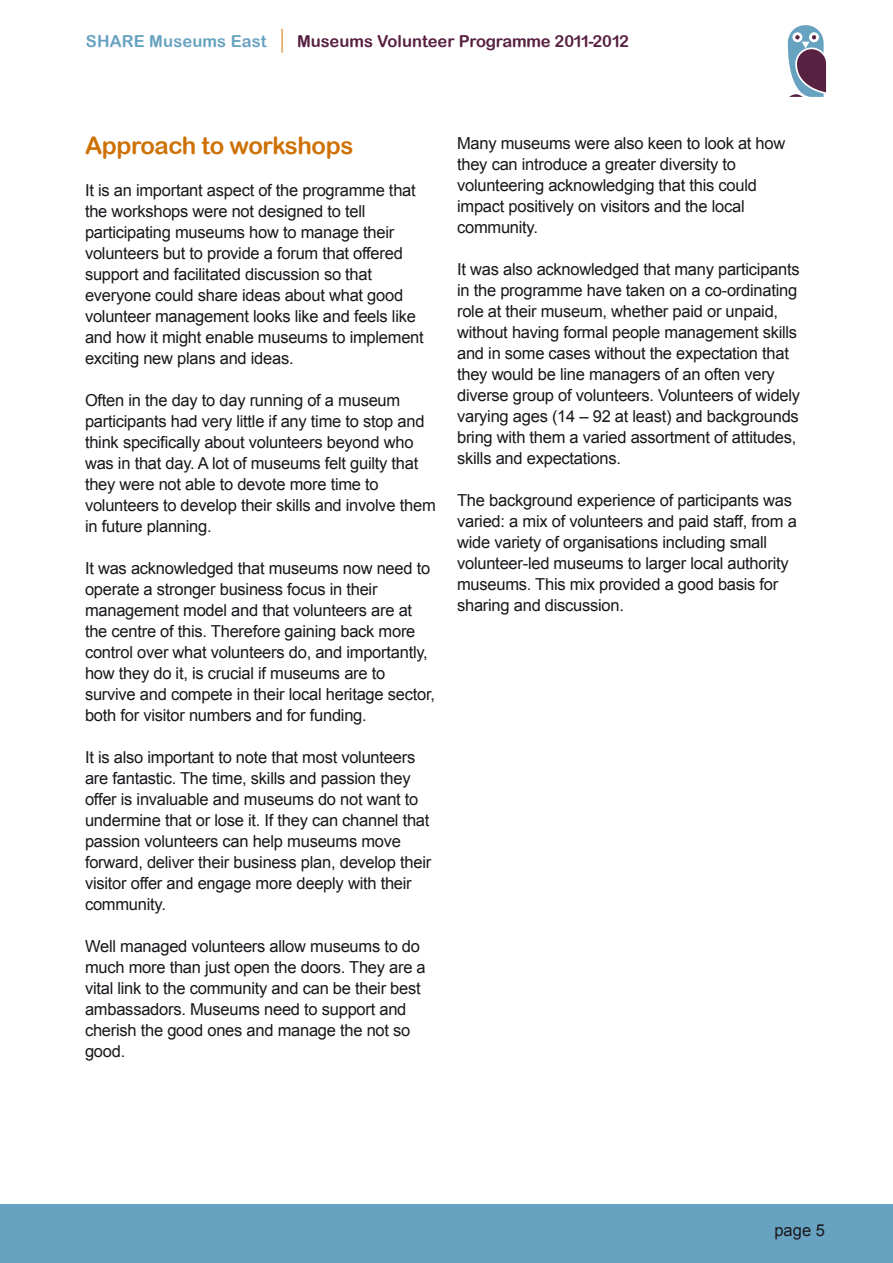
<style>
.page{position:relative;width:893px;height:1263px;background:#fff}
.page>*{position:absolute;margin:0;border:0;box-sizing:border-box;transform-origin:0 0}
.t1{font:24px "Arial Rounded MT Bold";letter-spacing:-.015em;color:#ce7104}
.t2{font:16.5px/21px "Arial";letter-spacing:-.015em;color:#1a171c}
.t3{font:16.5px "Arial Rounded MT Bold";color:#582041}
.t4{font:16.5px "Arial Rounded MT Bold";letter-spacing:.01em;color:#67a2c0}
</style>
<div class="page">
<div style="left:0;top:1204px;width:893px;height:59px;background:#67a2c0"></div>
<svg style="left:282px;top:29px;width:1px;height:24px"></svg>
<svg style="left:787px;top:25px;width:40px;height:72px"></svg>
<p class="t4" style="left:86px;top:32px;width:182px">SHARE Museums East</p>
<p class="t3" style="left:297px;top:32px;width:333px">Museums Volunteer Programme 2011-2012</p>
<h1 class="t1" style="left:85px;top:131px;width:270px">Approach to workshops</h1>
<p class="t2" style="left:85px;top:180px;width:340px">It is an important aspect of the programme that the workshops were not designed to tell participating museums how to manage their volunteers but to provide a forum that offered support and facilitated discussion so that everyone could share ideas about what good volunteer management looks like and feels like and how it might enable museums to implement exciting new plans and ideas.</p>
<p class="t2" style="left:85px;top:390px;width:352px">Often in the day to day running of a museum participants had very little if any time to stop and think specifically about volunteers beyond who was in that day. A lot of museums felt guilty that they were not able to devote more time to volunteers to develop their skills and involve them in future planning.</p>
<p class="t2" style="left:85px;top:558px;width:351px">It was acknowledged that museums now need to operate a stronger business focus in their management model and that volunteers are at the centre of this. Therefore gaining back more control over what volunteers do, and importantly, how they do it, is crucial if museums are to survive and compete in their local heritage sector, both for visitor numbers and for funding.</p>
<p class="t2" style="left:85px;top:747px;width:348px">It is also important to note that most volunteers are fantastic. The time, skills and passion they offer is invaluable and museums do not want to undermine that or lose it. If they can channel that passion volunteers can help museums move forward, deliver their business plan, develop their visitor offer and engage more deeply with their community.</p>
<p class="t2" style="left:85px;top:936px;width:342px">Well managed volunteers allow museums to do much more than just open the doors. They are a vital link to the community and can be their best ambassadors. Museums need to support and cherish the good ones and manage the not so good.</p>
<p class="t2" style="left:457px;top:133px;width:330px">Many museums were also keen to look at how they can introduce a greater diversity to volunteering acknowledging that this could impact positively on visitors and the local community.</p>
<p class="t2" style="left:457px;top:259px;width:345px">It was also acknowledged that many participants in the programme have taken on a co-ordinating role at their museum, whether paid or unpaid, without having formal people management skills and in some cases without the expectation that they would be line managers of an often very diverse group of volunteers. Volunteers of widely varying ages (14 – 92 at least) and backgrounds bring with them a varied assortment of attitudes, skills and expectations.</p>
<p class="t2" style="left:457px;top:490px;width:341px">The background experience of participants was varied: a mix of volunteers and paid staff, from a wide variety of organisations including small volunteer-led museums to larger local authority museums. This mix provided a good basis for sharing and discussion.</p>
<p class="t2" style="left:774px;top:1220px;width:52px">page 5</p>
</div>
